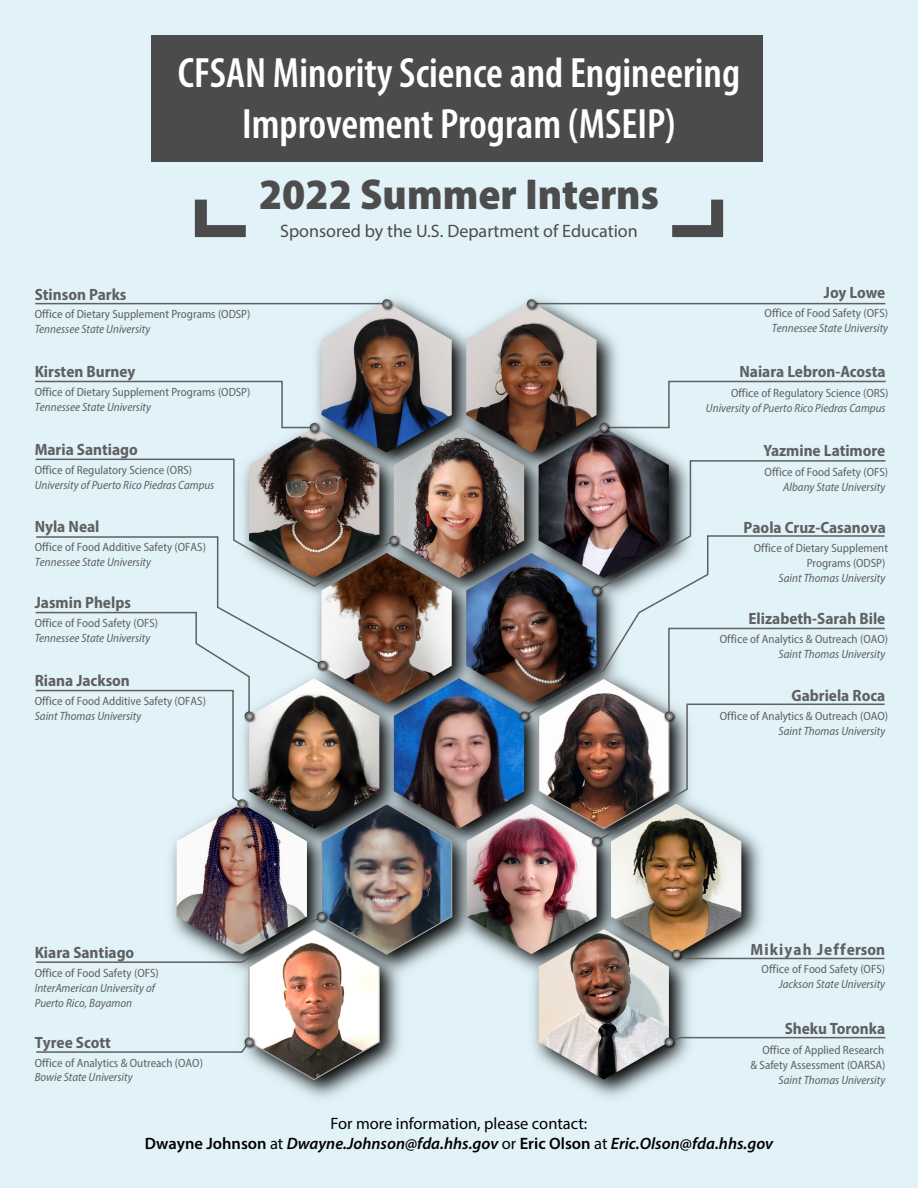
<style>
.page{position:relative;width:918px;height:1188px;background:#e1f3f9}
.page>*{position:absolute;margin:0;border:0;box-sizing:border-box;transform-origin:0 0}
.t1{font:900 semi-condensed 43.5px "Myriad Pro";color:#4d4d4d}
.t2{font:600 condensed 42.6px/51.2px "Myriad Pro";color:#fff;text-align:center}
.t3{font:18px "Myriad Pro";color:#4b4b4b}
.t4{font:italic 600 16.5px "Myriad Pro";color:#000}
.t5{font:16.5px "Myriad Pro";color:#000}
.t6{font:700 semi-condensed 16.35px "Myriad Pro";color:#606060}
.t7{font:700 semi-condensed 16.35px "Myriad Pro";letter-spacing:.07em;color:#606060}
.t8{font:semi-condensed 12px/15px "Myriad Pro";color:#606060}
.t9{font:italic semi-condensed 12px/15px "Myriad Pro";color:#606060}
.s1{font-stretch:normal}
.s2{font-style:italic}
.s3{font-style:normal}
.s4{font-style:normal;font-stretch:normal}
.s5{font-weight:400;font-style:normal}
</style>
<div class="page">
<div style="left:151px;top:35px;width:611px;height:127px;background:#4b4b4b"></div>
<img style="left:285px;top:1081px;width:74px;height:17px">
<img style="left:452px;top:299px;width:175px;height:129px">
<img style="left:524px;top:412px;width:154px;height:122px">
<img style="left:453px;top:578px;width:13px;height:85px">
<img style="left:524px;top:718px;width:13px;height:70px">
<img style="left:453px;top:788px;width:84px;height:179px">
<img style="left:597px;top:846px;width:165px;height:122px">
<img style="left:523px;top:914px;width:176px;height:184px">
<img style="left:257px;top:432px;width:122px;height:26px">
<img style="left:321px;top:302px;width:131px;height:151px">
<img style="left:611px;top:846px;width:130px;height:108px">
<img style="left:467px;top:804px;width:130px;height:150px">
<img style="left:453px;top:678px;width:71px;height:151px">
<img style="left:466px;top:578px;width:56px;height:125px">
<img style="left:394px;top:428px;width:130px;height:150px">
<img style="left:466px;top:302px;width:131px;height:151px">
<img style="left:539px;top:929px;width:130px;height:151px">
<img style="left:539px;top:428px;width:130px;height:106px">
<hr style="left:35px;top:303px;width:352px;height:1px;background:#606060">
<svg style="left:35px;top:458px;width:361px;height:78px"></svg>
<img style="left:522px;top:534px;width:150px;height:184px">
<hr style="left:531px;top:303px;width:354px;height:1px;background:#606060">
<svg style="left:195px;top:200px;width:51px;height:37px"></svg>
<svg style="left:672px;top:200px;width:51px;height:37px"></svg>
<img style="left:387px;top:534px;width:16px;height:2px">
<img style="left:670px;top:948px;width:15px;height:15px">
<svg style="left:672px;top:950px;width:213px;height:10px"></svg>
<img style="left:590px;top:846px;width:15px;height:4px">
<img style="left:380px;top:297px;width:16px;height:16px">
<svg style="left:382px;top:299px;width:9px;height:9px"></svg>
<img style="left:525px;top:298px;width:15px;height:15px">
<svg style="left:527px;top:299px;width:9px;height:9px"></svg>
<img style="left:307px;top:421px;width:16px;height:15px">
<svg style="left:35px;top:380px;width:284px;height:52px"></svg>
<img style="left:590px;top:584px;width:15px;height:15px">
<svg style="left:592px;top:459px;width:294px;height:136px"></svg>
<img style="left:597px;top:421px;width:16px;height:15px">
<svg style="left:599px;top:380px;width:287px;height:52px"></svg>
<svg style="left:537px;top:627px;width:348px;height:219px"></svg>
<img style="left:518px;top:709px;width:15px;height:16px">
<svg style="left:520px;top:712px;width:8px;height:8px"></svg>
<img style="left:662px;top:1035px;width:16px;height:16px">
<svg style="left:665px;top:1036px;width:221px;height:10px"></svg>
<img style="left:35px;top:536px;width:418px;height:545px">
<h1 class="t2" style="left:178px;top:47px;width:564px">CFSAN Minority Science and Engineering<br>Improvement Program (MSEIP)</h1>
<h2 class="t1" style="left:259px;top:166px;width:401px">2022 Summer Interns</h2>
<p class="t3" style="left:280px;top:220px;width:359px">Sponsored by the U.S. Department of Education</p>
<h3 class="t6" style="left:35px;top:284px;width:93px">Stinson Parks</h3>
<p class="t8" style="left:35px;top:307px;width:217px">O<span class="s1">ffic</span>e of Dietary Supplement Programs (ODSP)<br><span class="s2">Tennessee State University</span></p>
<h3 class="t6" style="left:35px;top:361px;width:102px">Kirsten Burney</h3>
<p class="t8" style="left:35px;top:384px;width:217px">O<span class="s1">ffic</span>e of Dietary Supplement Programs (ODSP)<br><span class="s2">Tennessee State University</span></p>
<h3 class="t6" style="left:35px;top:439px;width:105px">Maria Santiago</h3>
<p class="t9" style="left:35px;top:462px;width:181px"><span class="s3">O</span><span class="s4">ffic</span><span class="s3">e of Regulatory Science (ORS)<br></span>University of Puerto Rico Piedras Campus</p>
<h3 class="t6" style="left:35px;top:516px;width:66px">Nyla Neal</h3>
<p class="t8" style="left:35px;top:539px;width:173px">O<span class="s1">ffic</span>e of Food Additive Safety (OFAS)<br><span class="s2">Tennessee State University</span></p>
<h3 class="t6" style="left:35px;top:592px;width:98px">Jasmin Phelps</h3>
<p class="t9" style="left:35px;top:616px;width:125px"><span class="s3">O</span><span class="s4">ffic</span><span class="s3">e of Food Safety (OFS)<br></span>Tennessee State University</p>
<h3 class="t6" style="left:35px;top:670px;width:97px">Riana Jackson</h3>
<p class="t8" style="left:35px;top:693px;width:173px">O<span class="s1">ffic</span>e of Food Additive Safety (OFAS)<br><span class="s2">Saint Thomas University</span></p>
<h3 class="t6" style="left:35px;top:942px;width:101px">Kiara Santiago</h3>
<p class="t9" style="left:35px;top:966px;width:126px"><span class="s3">O</span><span class="s4">ffic</span><span class="s3">e of Food Safety (OFS)<br></span>InterAmerican University of<br>Puerto Rico, Bayamon</p>
<h3 class="t6" style="left:35px;top:1032px;width:78px">Tyree Scott</h3>
<p class="t8" style="left:35px;top:1055px;width:170px">O<span class="s1">ffic</span>e of Analytics &amp; Outreach (OAO)<br><span class="s2">Bowie State University</span></p>
<h3 class="t6" style="left:824px;top:282px;width:63px">Joy Lowe</h3>
<p class="t9" style="left:765px;top:306px;width:125px;text-align:center"><span class="s3">O</span><span class="s4">ffic</span><span class="s3">e of Food Safety (OFS)<br></span>Tennessee State University</p>
<h3 class="t6" style="left:739px;top:361px;width:148px">Naiara Lebron-Acosta</h3>
<p class="t9" style="left:706px;top:385px;width:184px;text-align:right"><span class="s3">O</span><span class="s4">ffic</span><span class="s3">e of Regulatory Science (ORS)<br></span>University of Puerto Rico Piedras Campus</p>
<h3 class="t6" style="left:763px;top:440px;width:124px">Yazmine Latimore</h3>
<p class="t9" style="left:765px;top:464px;width:125px;text-align:right"><span class="s3">O</span><span class="s4">ffic</span><span class="s3">e of Food Safety (OFS)<br></span>Albany State University</p>
<h3 class="t6" style="left:744px;top:517px;width:144px">Paola Cruz-Casanova</h3>
<p class="t8" style="left:754px;top:540px;width:136px;text-align:right">O<span class="s1">ffic</span>e of Dietary Supplement<br>Programs (ODSP)<br><span class="s2">Saint Thomas University</span></p>
<h3 class="t6" style="left:749px;top:608px;width:138px">Elizabeth-Sarah Bile</h3>
<p class="t8" style="left:720px;top:632px;width:170px;text-align:right">O<span class="s1">ffic</span>e of Analytics &amp; Outreach (OAO)<br><span class="s2">Saint Thomas University</span></p>
<h3 class="t6" style="left:791px;top:685px;width:95px">Gabriela Roca</h3>
<p class="t8" style="left:720px;top:708px;width:170px;text-align:right">O<span class="s1">ffic</span>e of Analytics &amp; Outreach (OAO)<br><span class="s2">Saint Thomas University</span></p>
<h3 class="t7" style="left:750px;top:939px;width:136px">Mikiyah Je<span class="s1">ff</span>erson</h3>
<p class="t9" style="left:762px;top:962px;width:125px;text-align:right"><span class="s3">O</span><span class="s4">ffic</span><span class="s3">e of Food Safety (OFS)<br></span>Jackson State University</p>
<h3 class="t6" style="left:785px;top:1018px;width:102px">Sheku Toronka</h3>
<p class="t8" style="left:750px;top:1042px;width:137px;text-align:right">O<span class="s1">ffic</span>e of Applied Research<br>&amp; Safety Assessment (OARSA)<br><span class="s2">Saint Thomas University</span></p>
<p class="t5" style="left:331px;top:1113px;width:258px">For more information, please contact:</p>
<p class="t4" style="left:145px;top:1133px;width:630px"><span class="s3">Dwayne Johnson</span> <span class="s5">at</span> Dwayne.Johnson@fda.hhs.gov <span class="s5">or</span> <span class="s3">Eric Olson</span> <span class="s5">at</span> Eric.Olson@fda.hhs.gov</p>
</div>
